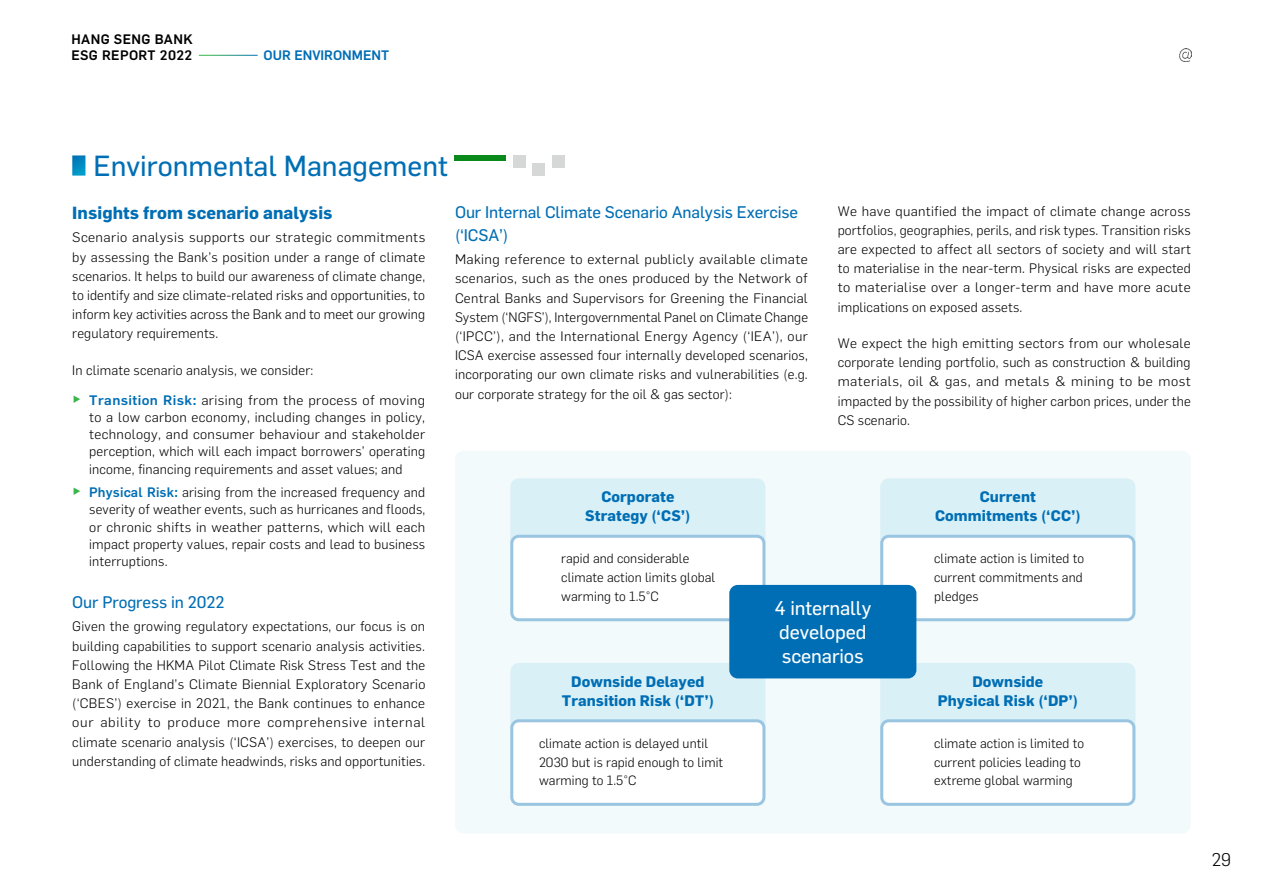
<style>
.page{position:relative;width:1263px;height:893px;background:#fff}
.page>*{position:absolute;margin:0;border:0;box-sizing:border-box;transform-origin:0 0}
.t1{font:28.5px "Flama Basic";color:#006eb4}
.Subhead_5__H6{font:19.5px/24px "Flama Basic";letter-spacing:-.005em;color:#fff}
.t2{font:300 18px "Flama";color:#000}
.Subhead_4__H5{font:700 17.25px "Flama";letter-spacing:.005em;color:#006eb4}
.Subhead_5__H6-2{font:16.5px/22.5px "Flama Basic";letter-spacing:-.005em;color:#006eb4}
.Infograph_Text{font:700 15px/19.5px "Flama";letter-spacing:.005em;color:#006eb4;text-align:center}
.Body_Text{font:300 13.5px/19.2px "Flama";letter-spacing:.01em;color:#000;text-align:justify}
.Body_Text-2{font:300 13.5px/19.2px "Flama";letter-spacing:.01em;color:#000;text-align:justify;scale:1.05 1}
.t3{font:500 13.5px/16.2px "Flama";letter-spacing:.03em;color:#000}
.t4{font:500 13.5px "Flama";color:#006eb4}
.Infograph_Text-2{font:300 13.2px/18.8px "Flama";letter-spacing:.005em;color:#000}
.s1{font-size:16.2px;color:#39b54a}
.s2{font-weight:500;color:#006eb4}
</style>
<div class="page">
<div style="left:455px;top:451px;width:736px;height:382px;background:#f2fafc;border-radius:9px"></div>
<div style="left:510px;top:478px;width:255px;height:140px;background:#d9f0f7;border-radius:9px"></div>
<div style="left:880px;top:478px;width:255px;height:140px;background:#d9f0f7;border-radius:9px"></div>
<div style="left:880px;top:663px;width:255px;height:139px;background:#d9f0f7;border-radius:9px"></div>
<div style="left:510px;top:663px;width:255px;height:139px;background:#d9f0f7;border-radius:9px"></div>
<div style="left:512px;top:536px;width:252px;height:84px;background:#fff;border-radius:7px"></div>
<div style="left:510px;top:535px;width:255px;height:86px;border:3px solid #99c5e1;border-radius:7px"></div>
<div style="left:882px;top:536px;width:252px;height:84px;background:#fff;border-radius:7px"></div>
<div style="left:880px;top:535px;width:255px;height:86px;border:3px solid #99c5e1;border-radius:7px"></div>
<div style="left:882px;top:721px;width:252px;height:83px;background:#fff;border-radius:7px"></div>
<div style="left:880px;top:719px;width:255px;height:87px;border:3px solid #99c5e1;border-radius:7px"></div>
<div style="left:512px;top:721px;width:252px;height:83px;background:#fff;border-radius:7px"></div>
<div style="left:510px;top:719px;width:255px;height:87px;border:3px solid #99c5e1;border-radius:7px"></div>
<svg style="left:72px;top:155px;width:13px;height:21px"></svg>
<div style="left:729px;top:585px;width:187px;height:93px;background:#006eb4;border-radius:9px"></div>
<div style="left:455px;top:155px;width:51px;height:5px;background:#0a8a1b"></div>
<div style="left:513px;top:155px;width:12px;height:13px;background:#d6d7d7"></div>
<div style="left:552px;top:155px;width:12px;height:13px;background:#d6d7d7"></div>
<div style="left:532px;top:163px;width:13px;height:13px;background:#d6d7d7"></div>
<svg style="left:1180px;top:49px;width:12px;height:12px"></svg>
<p class="t3" style="left:71px;top:30px;width:123px">HANG SENG BANK<br>ESG REPORT 2022</p>
<p class="t4" style="left:264px;top:46px;width:127px">OUR ENVIRONMENT</p>
<h1 class="t1" style="left:94px;top:146px;width:356px">Environmental Management</h1>
<h5 class="Subhead_4__H5" style="left:72px;top:200px;width:262px">Insights from scenario analysis</h5>
<p class="Body_Text-2" style="left:72px;top:227px;width:338px">Scenario analysis supports our strategic commitments by assessing the Bank’s position under a range of climate scenarios. It helps to build our awareness of climate change, to identify and size climate-related risks and opportunities, to inform key activities across the Bank and to meet our growing regulatory requirements.</p>
<p class="Body_Text" style="left:72px;top:359px;width:242px">In climate scenario analysis, we consider:</p>
<p class="Body_Text-2" style="left:89px;top:390px;width:322px;line-height:17.2px;text-indent:-17px"><span class="s1">►</span> <span class="s2">Transition Risk:</span> arising from the process of moving to a low carbon economy, including changes in policy, technology, and consumer behaviour and stakeholder perception, which will each impact borrowers’ operating income, financing requirements and asset values; and</p>
<p class="Body_Text" style="left:89px;top:483px;width:338px;line-height:17.2px;text-indent:-17px"><span class="s1">►</span> <span class="s2">Physical Risk:</span> arising from the increased frequency and severity of weather events, such as hurricanes and floods, or chronic shifts in weather patterns, which will each impact property values, repair costs and lead to business interruptions.</p>
<h6 class="Subhead_5__H6-2" style="left:72px;top:590px;width:154px">Our Progress in 2022</h6>
<p class="Body_Text" style="left:72px;top:616px;width:355px">Given the growing regulatory expectations, our focus is on building capabilities to support scenario analysis activities.<br>Following the HKMA Pilot Climate Risk Stress Test and the Bank of England’s Climate Biennial Exploratory Scenario (‘CBES’) exercise in 2021, the Bank continues to enhance our ability to produce more comprehensive internal climate scenario analysis (‘ICSA’) exercises, to deepen our understanding of climate headwinds, risks and opportunities.</p>
<h6 class="Subhead_5__H6-2" style="left:455px;top:200px;width:345px">Our Internal Climate Scenario Analysis Exercise (‘ICSA’)</h6>
<p class="Body_Text-2" style="left:455px;top:249px;width:338px">Making reference to external publicly available climate scenarios, such as the ones produced by the Network of Central Banks and Supervisors for Greening the Financial System (‘NGFS’), Intergovernmental Panel on Climate Change (‘IPCC’), and the International Energy Agency (‘IEA’), our ICSA exercise assessed four internally developed scenarios, incorporating our own climate risks and vulnerabilities (e.g. our corporate strategy for the oil &amp; gas sector):</p>
<p class="Body_Text" style="left:838px;top:201px;width:355px">We have quantified the impact of climate change across portfolios, geographies, perils, and risk types. Transition risks are expected to affect all sectors of society and will start to materialise in the near-term. Physical risks are expected to materialise over a longer-term and have more acute implications on exposed assets.</p>
<p class="Body_Text" style="left:838px;top:333px;width:355px">We expect the high emitting sectors from our wholesale corporate lending portfolio, such as construction &amp; building materials, oil &amp; gas, and metals &amp; mining to be most impacted by the possibility of higher carbon prices, under the CS scenario.</p>
<p class="Infograph_Text" style="left:585px;top:486px;width:107px">Corporate<br>Strategy (‘CS’)</p>
<p class="Infograph_Text-2" style="left:561px;top:549px;width:156px">rapid and considerable climate action limits global warming to 1.5°C</p>
<p class="Infograph_Text" style="left:562px;top:671px;width:154px">Downside Delayed<br>Transition Risk (‘DT’)</p>
<p class="Infograph_Text-2" style="left:539px;top:733px;width:186px">climate action is delayed until<br>2030 but is rapid enough to limit warming to 1.5°C</p>
<h6 class="Subhead_5__H6" style="left:774px;top:594px;width:98px">4 internally developed scenarios</h6>
<p class="Infograph_Text" style="left:935px;top:486px;width:147px">Current<br>Commitments (‘CC’)</p>
<p class="Infograph_Text-2" style="left:934px;top:549px;width:152px;text-align:justify">climate action is limited to current commitments and pledges</p>
<p class="Infograph_Text" style="left:938px;top:671px;width:142px">Downside<br>Physical Risk (‘DP’)</p>
<p class="Infograph_Text-2" style="left:934px;top:733px;width:152px">climate action is limited to current policies leading to extreme global warming</p>
<h3 class="t2" style="left:1212px;top:847px;width:21px">29</h3>
</div>
